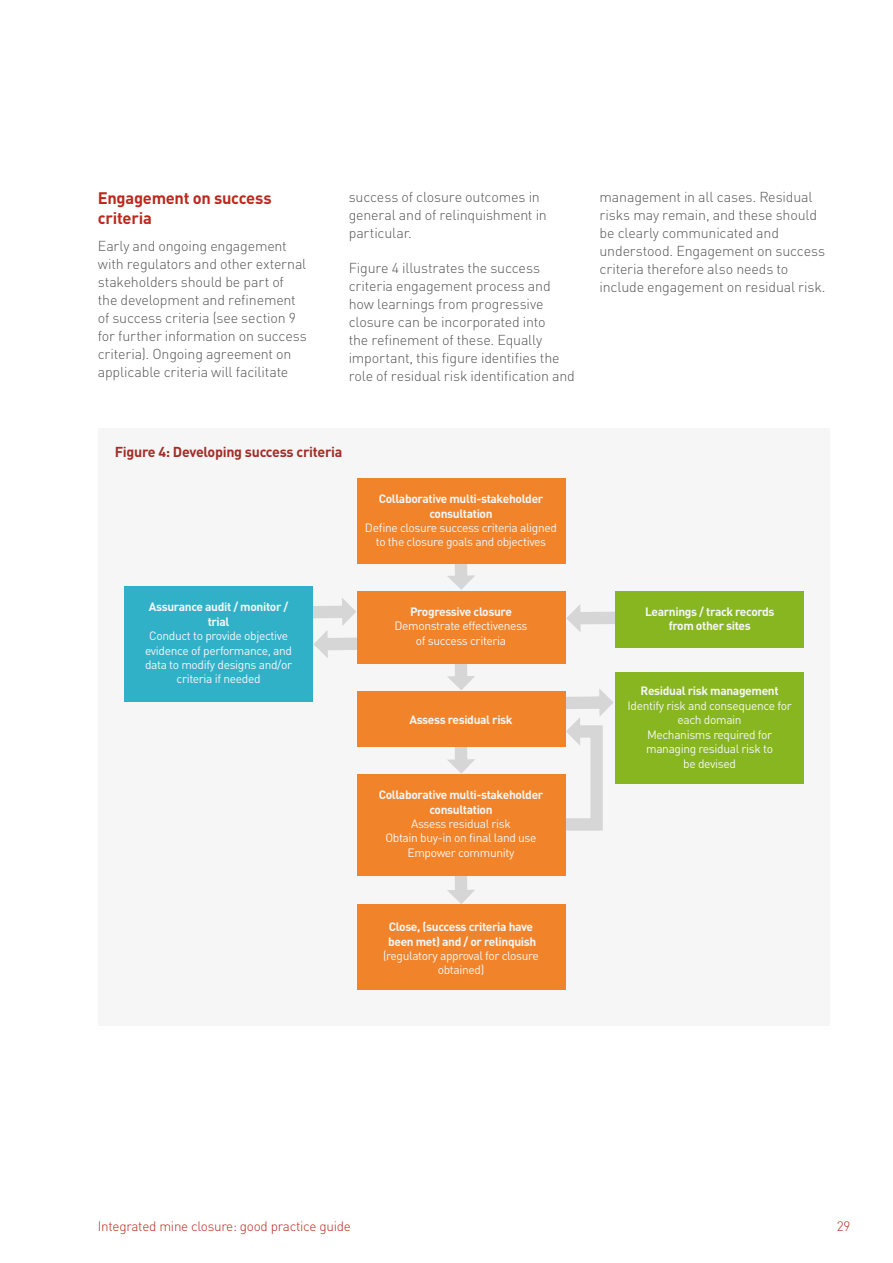
<style>
.page{position:relative;width:893px;height:1263px;background:#fff}
.page>*{position:absolute;margin:0;border:0;box-sizing:border-box;transform-origin:0 0}
.t1{font:700 16.5px/20.2px "DIN Pro";letter-spacing:-.015em;color:#bc281d}
.t2{font:300 14.25px/18px "DIN Pro";letter-spacing:-.01em;color:#565655}
.t3{font:700 14.25px "DIN Pro";letter-spacing:-.02em;color:#a32c25}
.t4{font:300 13.5px "DIN Pro";letter-spacing:-.02em;color:#bc281d}
.t5{font:12px/14.4px "DIN Pro";letter-spacing:-.03em;color:#f6f6f7;text-align:center}
.t6{font:700 12px/14.4px "DIN Pro";letter-spacing:-.03em;color:#f6f6f7;text-align:center}
</style>
<div class="page">
<div style="left:98px;top:428px;width:731px;height:598px;background:#f6f6f7"></div>
<div style="left:616px;top:672px;width:188px;height:112px;background:#87b620"></div>
<svg style="left:447px;top:563px;width:28px;height:27px"></svg>
<svg style="left:447px;top:876px;width:28px;height:28px"></svg>
<svg style="left:447px;top:747px;width:28px;height:27px"></svg>
<svg style="left:447px;top:663px;width:28px;height:27px"></svg>
<svg style="left:313px;top:598px;width:44px;height:60px"></svg>
<div style="left:125px;top:587px;width:188px;height:115px;background:#31b1c8"></div>
<svg style="left:566px;top:604px;width:50px;height:28px"></svg>
<div style="left:616px;top:591px;width:188px;height:56px;background:#87b620"></div>
<div style="left:357px;top:478px;width:208px;height:85px;background:#f1842b"></div>
<div style="left:357px;top:905px;width:208px;height:85px;background:#f1842b"></div>
<div style="left:357px;top:691px;width:208px;height:56px;background:#f1842b"></div>
<div style="left:357px;top:591px;width:208px;height:72px;background:#f1842b"></div>
<svg style="left:565px;top:689px;width:49px;height:148px"></svg>
<div style="left:357px;top:774px;width:208px;height:102px;background:#f1842b"></div>
<p class="t1" style="left:98px;top:187px;width:175px">Engagement on success criteria</p>
<p class="t2" style="left:98px;top:236px;width:211px">Early and ongoing engagement with regulators and other external stakeholders should be part of the development and refinement of success criteria (see section 9 for further information on success criteria). Ongoing agreement on applicable criteria will facilitate</p>
<p class="t2" style="left:349px;top:187px;width:200px">success of closure outcomes in general and of relinquishment in particular.</p>
<p class="t2" style="left:349px;top:258px;width:228px">Figure 4 illustrates the success criteria engagement process and how learnings from progressive closure can be incorporated into<br>the refinement of these. Equally important, this figure identifies the role of residual risk identification and</p>
<p class="t3" style="left:115px;top:442px;width:229px">Figure 4: Developing success criteria</p>
<p class="t6" style="left:149px;top:599px;width:141px">Assurance audit / monitor / trial</p>
<p class="t5" style="left:145px;top:628px;width:149px">Conduct to provide objective evidence of performance, and data to modify designs and/or criteria if needed</p>
<p class="t6" style="left:379px;top:491px;width:166px">Collaborative multi-stakeholder consultation</p>
<p class="t5" style="left:365px;top:520px;width:194px">Define closure success criteria aligned to the closure goals and objectives</p>
<p class="t6" style="left:410px;top:604px;width:103px">Progressive closure</p>
<p class="t5" style="left:394px;top:618px;width:135px">Demonstrate effectiveness of success criteria</p>
<p class="t6" style="left:409px;top:712px;width:105px">Assess residual risk</p>
<p class="t6" style="left:379px;top:787px;width:166px">Collaborative multi-stakeholder consultation</p>
<p class="t5" style="left:385px;top:816px;width:153px">Assess residual risk<br>Obtain buy-in on final land use<br>Empower community</p>
<p class="t6" style="left:388px;top:919px;width:150px;text-align:left">Close, (success criteria have been met) and / or relinquish</p>
<p class="t5" style="left:383px;top:948px;width:157px">(regulatory approval for closure obtained)</p>
<p class="t2" style="left:600px;top:187px;width:228px">management in all cases. Residual risks may remain, and these should be clearly communicated and understood. Engagement on success criteria therefore also needs to include engagement on residual risk.</p>
<p class="t6" style="left:645px;top:604px;width:131px">Learnings / track records from other sites</p>
<p class="t6" style="left:641px;top:683px;width:140px">Residual risk management</p>
<p class="t5" style="left:627px;top:698px;width:166px">Identify risk and consequence for each domain<br>Mechanisms required for managing residual risk to<br>be devised</p>
<p class="t4" style="left:98px;top:1217px;width:255px">Integrated mine closure: good practice guide</p>
<p class="t4" style="left:837px;top:1217px;width:15px">29</p>
</div>
